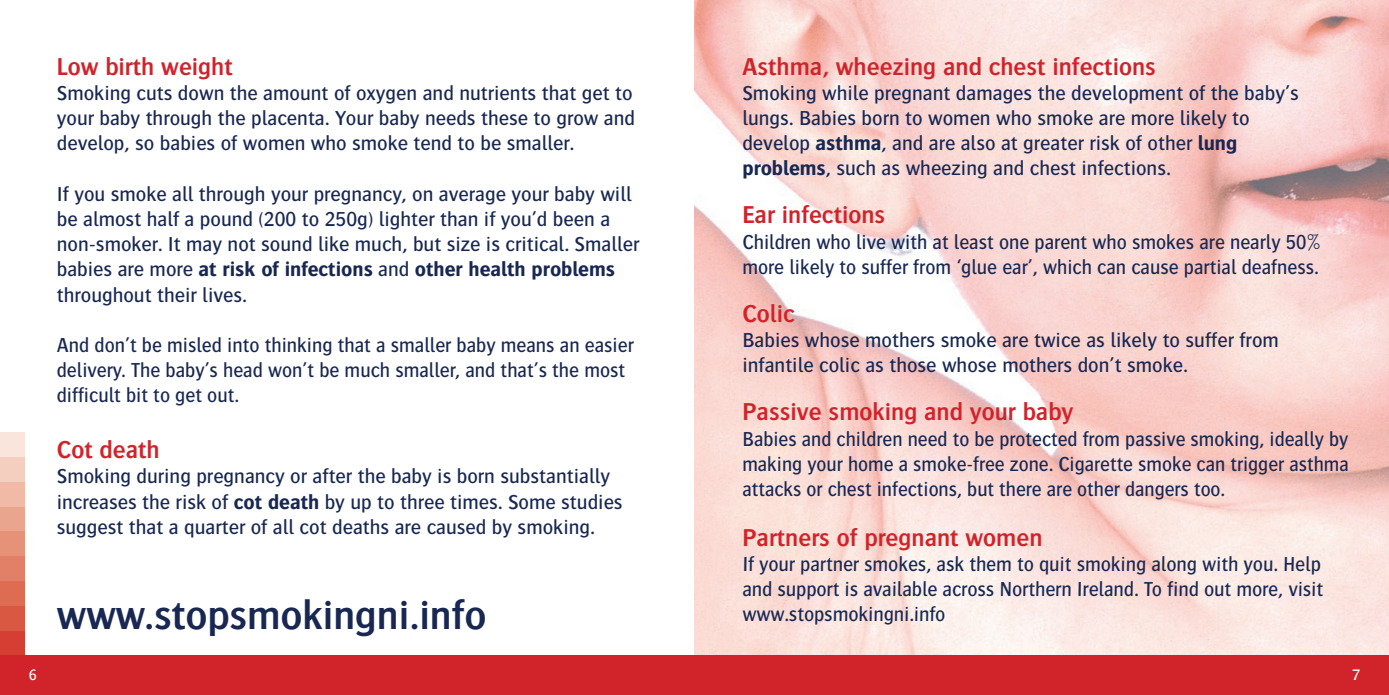
<style>
.page{position:relative;width:1389px;height:695px;background:#fff}
.page>*{position:absolute;margin:0;border:0;box-sizing:border-box;transform-origin:0 0}
.t1{font:600 42.18px "Bosis";color:#182853}
.t2{font:600 25.38px "Bosis";color:#d1232a}
.t3{font:500 21px/25.2px "Bosis";color:#182853}
.t4{font:500 21px/25.2px "Bosis";color:#182853;scale:.96 1}
.t5{font:500 21px/25.2px "Bosis";color:#182853;text-align:justify;scale:.95 1}
.t6{font:500 15.75px "Bosis";color:#fff}
.s1{font-weight:700}
</style>
<div class="page">
<img style="left:694px;top:0;width:695px;height:655px">
<div style="left:0;top:655px;width:1389px;height:39px;background:#d1232a"></div>
<div style="left:0;top:630px;width:25px;height:25px;background:#d53f33"></div>
<div style="left:0;top:605px;width:25px;height:25px;background:#d95842"></div>
<div style="left:0;top:580px;width:25px;height:25px;background:#dd6c53"></div>
<div style="left:0;top:556px;width:25px;height:24px;background:#e18066"></div>
<div style="left:0;top:531px;width:25px;height:25px;background:#e59279"></div>
<div style="left:0;top:506px;width:25px;height:25px;background:#eaa58e"></div>
<div style="left:0;top:481px;width:25px;height:25px;background:#f0baa6"></div>
<div style="left:0;top:456px;width:25px;height:25px;background:#f4cfc0"></div>
<div style="left:0;top:432px;width:25px;height:24px;background:#f9e5dc"></div>
<p class="t2" style="left:57px;top:52px;width:177px">Low birth weight</p>
<p class="t3" style="left:57px;top:80px;width:577px">Smoking cuts down the amount of oxygen and nutrients that get to</p>
<p class="t3" style="left:57px;top:105px;width:580px">your baby through the placenta. Your baby needs these to grow and</p>
<p class="t3" style="left:57px;top:130px;width:519px">develop, so babies of women who smoke tend to be smaller.</p>
<p class="t3" style="left:57px;top:181px;width:584px">If you smoke all through your pregnancy, on average your baby will be almost half a pound (200 to 250g) lighter than if you’d been a non-smoker. It may not sound like much, but size is critical. Smaller babies are more <span class="s1">at risk of infections</span> and <span class="s1">other health problems </span>throughout their lives.</p>
<p class="t4" style="left:57px;top:332px;width:603px">And don’t be misled into thinking that a smaller baby means an easier delivery. The baby’s head won’t be much smaller, and that’s the most difficult bit to get out.</p>
<p class="t2" style="left:57px;top:436px;width:104px">Cot death</p>
<p class="t3" style="left:57px;top:463px;width:555px">Smoking during pregnancy or after the baby is born substantially</p>
<p class="t3" style="left:57px;top:488px;width:567px">increases the risk of <span class="s1">cot death</span> by up to three times. Some studies</p>
<p class="t3" style="left:57px;top:513px;width:539px">suggest that a quarter of all cot deaths are caused by smoking.</p>
<p class="t1" style="left:57px;top:592px;width:431px">www.stopsmokingni.info</p>
<p class="t2" style="left:742px;top:52px;width:415px">Asthma, wheezing and chest infections</p>
<p class="t3" style="left:742px;top:80px;width:558px">Smoking while pregnant damages the development of the baby’s</p>
<p class="t3" style="left:742px;top:105px;width:509px">lungs. Babies born to women who smoke are more likely to</p>
<p class="t3" style="left:742px;top:130px;width:496px">develop <span class="s1">asthma</span>, and are also at greater risk of other <span class="s1">lung</span></p>
<p class="t3" style="left:742px;top:155px;width:430px"><span class="s1">problems</span>, such as wheezing and chest infections.</p>
<p class="t2" style="left:742px;top:201px;width:145px">Ear infections</p>
<p class="t4" style="left:742px;top:229px;width:604px">Children who live with at least one parent who smokes are nearly 50% more likely to suffer from ‘glue ear’, which can cause partial deafness.</p>
<p class="t2" style="left:742px;top:300px;width:54px">Colic</p>
<p class="t3" style="left:742px;top:327px;width:538px">Babies whose mothers smoke are twice as likely to suffer from</p>
<p class="t3" style="left:742px;top:352px;width:447px">infantile colic as those whose mothers don’t smoke.</p>
<p class="t2" style="left:742px;top:398px;width:333px">Passive smoking and your baby</p>
<p class="t5" style="left:742px;top:425px;width:640px">Babies and children need to be protected from passive smoking, ideally by making your home a smoke-free zone. Cigarette smoke can trigger asthma attacks or chest infections, but there are other dangers too.</p>
<p class="t2" style="left:742px;top:523px;width:302px">Partners of pregnant women</p>
<p class="t4" style="left:742px;top:551px;width:604px">If your partner smokes, ask them to quit smoking along with you. Help</p>
<p class="t4" style="left:742px;top:576px;width:607px">and support is available across Northern Ireland. To find out more, visit www.stopsmokingni.info</p>
<p class="t6" style="left:29px;top:666px;width:10px">6</p>
<p class="t6" style="left:1352px;top:666px;width:10px">7</p>
</div>
